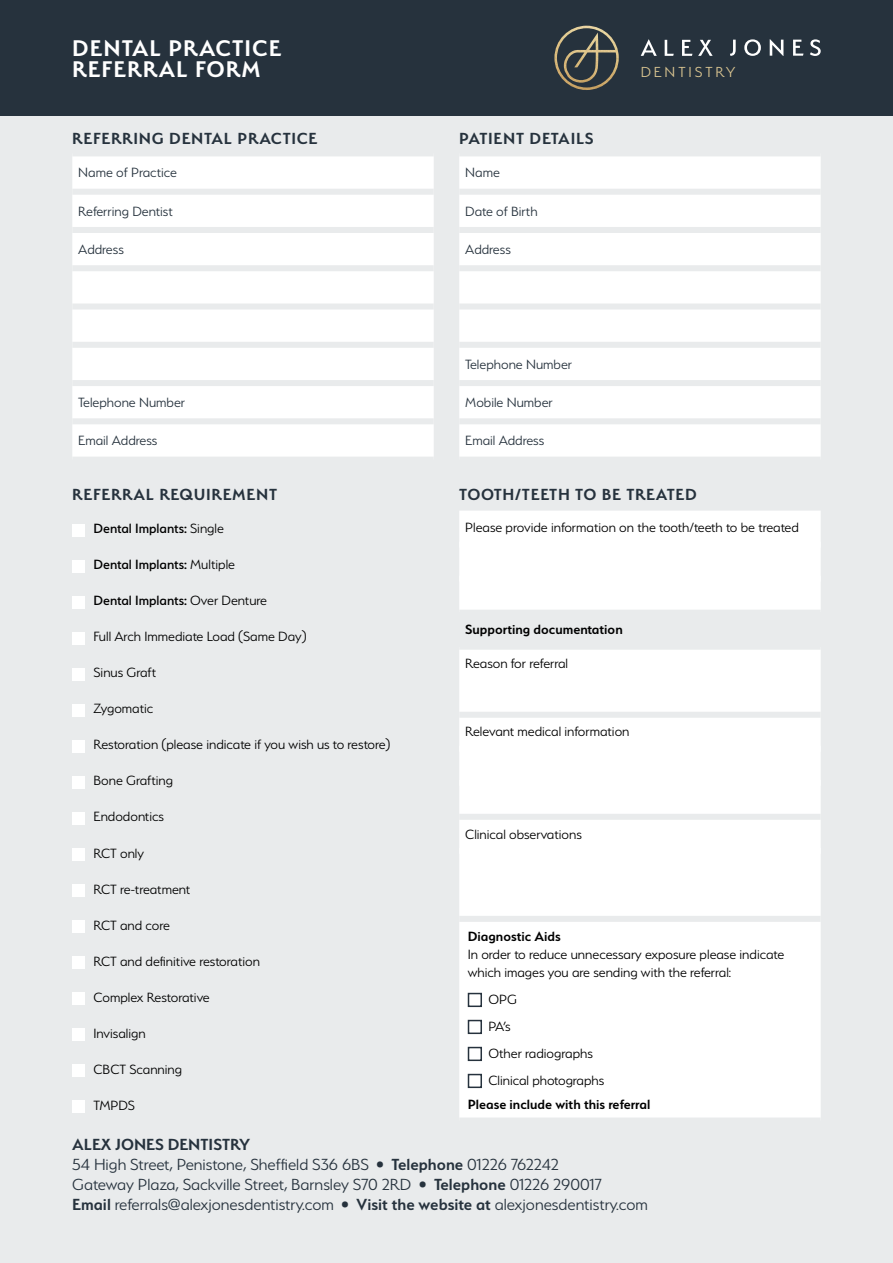
<style>
.page{position:relative;width:893px;height:1263px;background:#e9ebec}
.page>*{position:absolute;margin:0;border:0;box-sizing:border-box;transform-origin:0 0}
.t1{font:600 25.35px/20.5px "Serenity";letter-spacing:.04em;color:#fff}
.t2{font:300 18px/20.2px "Serenity";color:#26323d}
.t3{font:600 18px "Serenity";letter-spacing:.04em;color:#26323d}
.t4{font:300 16.2px "Serenity";letter-spacing:.18em;color:#dac591}
.t5{font:300 15px/27px "Serenity";color:#000}
.t6{font:300 15px "Serenity";color:#26323d}
.t7{font:500 15px "Serenity";color:#000}
.t8{font:600 15px "Serenity";color:#000}
.s1{font-weight:300}
.s2{font-weight:600}
</style>
<div class="page">
<div style="left:0;top:0;width:893px;height:116px;background:#26323d"></div>
<svg style="left:730px;top:39px;width:91px;height:17px"></svg>
<svg style="left:641px;top:39px;width:72px;height:17px"></svg>
<img style="left:554px;top:26px;width:65px;height:64px">
<div style="left:72px;top:524px;width:13px;height:12px;background:#fff"></div>
<div style="left:72px;top:560px;width:13px;height:12px;background:#fff"></div>
<div style="left:72px;top:596px;width:13px;height:12px;background:#fff"></div>
<div style="left:72px;top:632px;width:13px;height:12px;background:#fff"></div>
<div style="left:72px;top:668px;width:13px;height:13px;background:#fff"></div>
<div style="left:72px;top:704px;width:13px;height:13px;background:#fff"></div>
<div style="left:72px;top:740px;width:13px;height:13px;background:#fff"></div>
<div style="left:72px;top:776px;width:13px;height:13px;background:#fff"></div>
<div style="left:72px;top:812px;width:13px;height:13px;background:#fff"></div>
<div style="left:72px;top:848px;width:13px;height:13px;background:#fff"></div>
<div style="left:72px;top:884px;width:13px;height:13px;background:#fff"></div>
<div style="left:72px;top:920px;width:13px;height:13px;background:#fff"></div>
<div style="left:72px;top:956px;width:13px;height:13px;background:#fff"></div>
<div style="left:72px;top:992px;width:13px;height:13px;background:#fff"></div>
<div style="left:72px;top:1028px;width:13px;height:13px;background:#fff"></div>
<div style="left:72px;top:1064px;width:13px;height:13px;background:#fff"></div>
<div style="left:72px;top:1100px;width:13px;height:13px;background:#fff"></div>
<div style="left:72px;top:156px;width:362px;height:301px;background:#fff"></div>
<div style="left:72px;top:189px;width:362px;height:6px;background:#e9ebec"></div>
<div style="left:72px;top:227px;width:362px;height:6px;background:#e9ebec"></div>
<div style="left:72px;top:265px;width:362px;height:6px;background:#e9ebec"></div>
<div style="left:72px;top:303px;width:362px;height:6px;background:#e9ebec"></div>
<div style="left:72px;top:342px;width:362px;height:6px;background:#e9ebec"></div>
<div style="left:72px;top:380px;width:362px;height:6px;background:#e9ebec"></div>
<div style="left:72px;top:418px;width:362px;height:6px;background:#e9ebec"></div>
<div style="left:459px;top:156px;width:362px;height:301px;background:#fff"></div>
<div style="left:459px;top:189px;width:362px;height:6px;background:#e9ebec"></div>
<div style="left:459px;top:227px;width:362px;height:6px;background:#e9ebec"></div>
<div style="left:459px;top:265px;width:362px;height:6px;background:#e9ebec"></div>
<div style="left:459px;top:303px;width:362px;height:6px;background:#e9ebec"></div>
<div style="left:459px;top:342px;width:362px;height:6px;background:#e9ebec"></div>
<div style="left:459px;top:380px;width:362px;height:6px;background:#e9ebec"></div>
<div style="left:459px;top:418px;width:362px;height:6px;background:#e9ebec"></div>
<div style="left:459px;top:511px;width:362px;height:606px;background:#fff"></div>
<div style="left:459px;top:613px;width:362px;height:34px;background:#e9ebec"></div>
<div style="left:459px;top:542px;width:362px;height:6px;background:#fff"></div>
<div style="left:459px;top:576px;width:362px;height:6px;background:#fff"></div>
<div style="left:459px;top:610px;width:362px;height:6px;background:#e9ebec"></div>
<div style="left:459px;top:644px;width:362px;height:6px;background:#e9ebec"></div>
<div style="left:459px;top:746px;width:362px;height:6px;background:#fff"></div>
<div style="left:459px;top:780px;width:362px;height:6px;background:#fff"></div>
<div style="left:459px;top:848px;width:362px;height:6px;background:#fff"></div>
<div style="left:459px;top:712px;width:362px;height:6px;background:#e9ebec"></div>
<div style="left:459px;top:814px;width:362px;height:6px;background:#e9ebec"></div>
<div style="left:459px;top:916px;width:362px;height:6px;background:#e9ebec"></div>
<div style="left:468px;top:993px;width:14px;height:14px;background:#fff;border:2px solid #26323d"></div>
<div style="left:468px;top:1020px;width:14px;height:14px;background:#fff;border:2px solid #26323d"></div>
<div style="left:468px;top:1047px;width:14px;height:14px;background:#fff;border:2px solid #26323d"></div>
<div style="left:468px;top:1074px;width:14px;height:14px;background:#fff;border:2px solid #26323d"></div>
<h1 class="t1" style="left:72px;top:38px;width:210px">DENTAL PRACTICE<br>REFERRAL FORM</h1>
<p class="t3" style="left:72px;top:129px;width:247px">REFERRING DENTAL PRACTICE</p>
<p class="t6" style="left:78px;top:165px;width:100px">Name of Practice</p>
<p class="t6" style="left:78px;top:203px;width:96px">Referring Dentist</p>
<p class="t6" style="left:78px;top:241px;width:47px">Address</p>
<p class="t6" style="left:78px;top:394px;width:108px">Telephone Number</p>
<p class="t6" style="left:78px;top:433px;width:81px">Email Address</p>
<p class="t3" style="left:459px;top:129px;width:136px">PATIENT DETAILS</p>
<p class="t6" style="left:465px;top:165px;width:36px">Name</p>
<p class="t6" style="left:465px;top:203px;width:74px">Date of Birth</p>
<p class="t6" style="left:465px;top:241px;width:47px">Address</p>
<p class="t6" style="left:465px;top:356px;width:108px">Telephone Number</p>
<p class="t6" style="left:465px;top:394px;width:89px">Mobile Number</p>
<p class="t6" style="left:465px;top:433px;width:81px">Email Address</p>
<p class="t4" style="left:641px;top:63px;width:96px">DENTISTRY</p>
<p class="t3" style="left:72px;top:485px;width:206px">REFERRAL REQUIREMENT</p>
<p class="t7" style="left:94px;top:521px;width:132px">Dental Implants: <span class="s1">Single</span></p>
<p class="t7" style="left:94px;top:557px;width:143px">Dental Implants: <span class="s1">Multiple</span></p>
<p class="t7" style="left:94px;top:593px;width:175px">Dental Implants: <span class="s1">Over Denture</span></p>
<p class="t5" style="left:94px;top:623px;width:215px">Full Arch Immediate Load (Same Day)</p>
<p class="t5" style="left:94px;top:659px;width:64px">Sinus Graft</p>
<p class="t5" style="left:94px;top:695px;width:61px">Zygomatic</p>
<p class="t5" style="left:94px;top:731px;width:298px">Restoration (please indicate if you wish us to restore)</p>
<p class="t5" style="left:94px;top:767px;width:81px">Bone Grafting</p>
<p class="t5" style="left:94px;top:803px;width:72px">Endodontics</p>
<p class="t5" style="left:94px;top:839px;width:52px">RCT only</p>
<p class="t5" style="left:94px;top:875px;width:98px">RCT re-treatment</p>
<p class="t5" style="left:94px;top:911px;width:78px">RCT and core</p>
<p class="t5" style="left:94px;top:947px;width:168px">RCT and definitive restoration</p>
<p class="t5" style="left:94px;top:983px;width:118px">Complex Restorative</p>
<p class="t5" style="left:94px;top:1019px;width:54px">Invisalign</p>
<p class="t5" style="left:94px;top:1055px;width:90px">CBCT Scanning</p>
<p class="t5" style="left:94px;top:1091px;width:43px">TMPDS</p>
<p class="t3" style="left:459px;top:485px;width:239px">TOOTH/TEETH TO BE TREATED</p>
<p class="t5" style="left:465px;top:514px;width:335px">Please provide information on the tooth/teeth to be treated</p>
<p class="t8" style="left:465px;top:621px;width:159px">Supporting documentation</p>
<p class="t5" style="left:465px;top:650px;width:104px">Reason for referral</p>
<p class="t5" style="left:465px;top:718px;width:166px">Relevant medical information</p>
<p class="t5" style="left:465px;top:820px;width:118px">Clinical observations</p>
<p class="t8" style="left:468px;top:928px;width:95px">Diagnostic Aids</p>
<p class="t5" style="left:468px;top:945px;width:318px;line-height:18px">In order to reduce unnecessary exposure please indicate which images you are sending with the referral:</p>
<p class="t5" style="left:488px;top:986px;width:117px">OPG<br>PA’s<br>Other radiographs<br>Clinical photographs</p>
<p class="t8" style="left:468px;top:1096px;width:184px">Please include with this referral</p>
<p class="t2" style="left:72px;top:1134px;width:577px"><span class="s2">ALEX JONES DENTISTRY<br></span>54 High Street, Penistone, Sheffield S36 6BS • <span class="s2">Telephone</span> 01226 762242<br>Gateway Plaza, Sackville Street, Barnsley S70 2RD • <span class="s2">Telephone</span> 01226 290017<br><span class="s2">Email</span> referrals@alexjonesdentistry.com • <span class="s2">Visit the website at</span> alexjonesdentistry.com</p>
</div>
